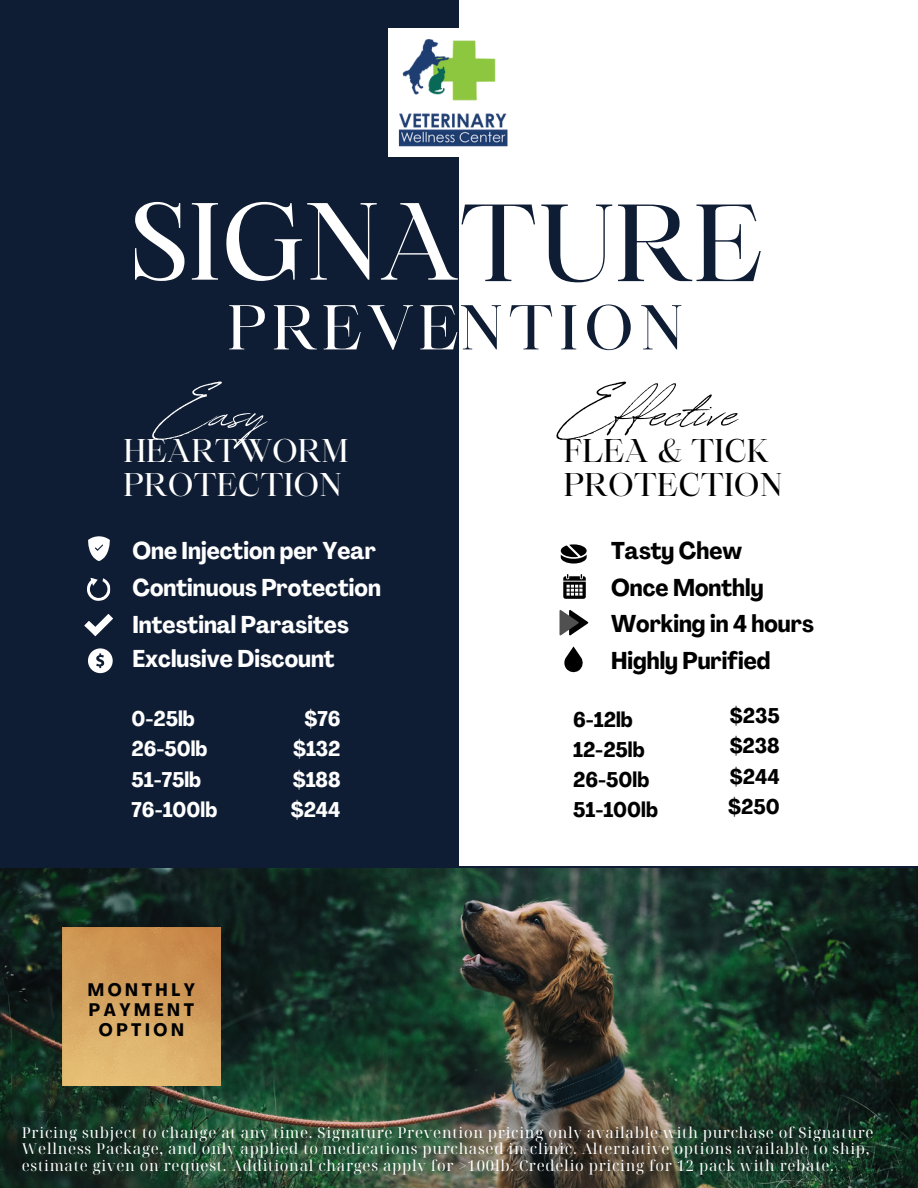
<style>
.page{position:relative;width:918px;height:1188px;background:#0f1d34}
.page>*{position:absolute;margin:0;border:0;box-sizing:border-box;transform-origin:0 0}
.t1{font:105px "Maharlika";color:#fff}
.t2{font:74.25px "Revive 80 Signature";color:#000}
.t3{font:74.25px "Revive 80 Signature";color:#fff}
.t4{font:60.6px "Maharlika";letter-spacing:.075em;color:#fff}
.t5{font:31.5px/33.8px "Maharlika";color:#fff}
.t6{font:31.5px/33.8px "Maharlika";color:#000}
.t7{font:700 condensed 24px "Agrandir";color:#fff}
.t8{font:700 condensed 24px "Agrandir";color:#000}
.t9{font:700 condensed 21px "Agrandir";color:#000}
.t10{font:700 condensed 21px "Agrandir";color:#fff}
.t11{font:700 condensed 17.85px/20.2px "Agrandir";letter-spacing:.2em;color:#000;text-align:center}
.t12{font:15px/16.8px "Noto Serif Display";letter-spacing:.05em;color:#fff}
.s1{color:#0f1d34}
</style>
<div class="page">
<img style="left:0;top:868px;width:918px;height:320px">
<div style="left:459px;top:0;width:459px;height:866px;background:#fff"></div>
<svg style="left:88px;top:536px;width:22px;height:25px"></svg>
<img style="left:388px;top:29px;width:120px;height:128px">
<img style="left:63px;top:928px;width:157px;height:157px">
<svg style="left:87px;top:577px;width:24px;height:24px"></svg>
<svg style="left:88px;top:648px;width:25px;height:25px"></svg>
<svg style="left:84px;top:614px;width:29px;height:22px"></svg>
<svg style="left:563px;top:574px;width:23px;height:25px"></svg>
<svg style="left:561px;top:544px;width:26px;height:20px"></svg>
<svg style="left:564px;top:646px;width:19px;height:27px"></svg>
<svg style="left:560px;top:610px;width:28px;height:25px"></svg>
<h1 class="t1" style="left:130px;top:199px;width:635px">SIGNA<span class="s1">TURE</span></h1>
<h3 class="t4" style="left:227px;top:303px;width:457px">PREVE<span class="s1">NTION</span></h3>
<p class="t3" style="left:159px;top:356px;width:109px">Easy</p>
<p class="t5" style="left:123px;top:437px;width:227px">HEARTWORM<br>PROTECTION</p>
<p class="t2" style="left:564px;top:356px;width:176px">Ef ective</p>
<p class="t6" style="left:564px;top:437px;width:220px">FLEA &amp; TICK<br>PROTECTION</p>
<p class="t7" style="left:132px;top:541px;width:245px">One Injection per Year</p>
<p class="t8" style="left:611px;top:541px;width:133px">Tasty Chew</p>
<p class="t7" style="left:132px;top:578px;width:250px">Continuous Protection</p>
<p class="t8" style="left:611px;top:578px;width:154px">Once Monthly</p>
<p class="t7" style="left:132px;top:615px;width:218px">Intestinal Parasites</p>
<p class="t8" style="left:611px;top:614px;width:204px">Working in 4 hours</p>
<p class="t7" style="left:132px;top:649px;width:204px">Exclusive Discount</p>
<p class="t8" style="left:611px;top:651px;width:161px">Highly Purified</p>
<p class="t10" style="left:132px;top:710px;width:65px">0-25lb</p>
<p class="t10" style="left:132px;top:740px;width:78px">26-50lb</p>
<p class="t10" style="left:132px;top:771px;width:71px">51-75lb</p>
<p class="t10" style="left:132px;top:801px;width:87px">76-100lb</p>
<p class="t11" style="left:88px;top:981px;width:109px">MONTHLY<br>PAYMENT<br>OPTION</p>
<p class="t10" style="left:305px;top:710px;width:38px">$76</p>
<p class="t10" style="left:293px;top:740px;width:49px">$132</p>
<p class="t10" style="left:293px;top:771px;width:49px">$188</p>
<p class="t10" style="left:291px;top:801px;width:51px">$244</p>
<h1 class="t9" style="left:573px;top:711px;width:61px">6-12lb</h1>
<h3 class="t9" style="left:573px;top:741px;width:73px">12-25lb</h3>
<h2 class="t9" style="left:573px;top:771px;width:78px">26-50lb</h2>
<p class="t9" style="left:573px;top:801px;width:86px">51-100lb</p>
<p class="t9" style="left:730px;top:707px;width:51px">$235</p>
<p class="t9" style="left:730px;top:738px;width:52px">$238</p>
<p class="t9" style="left:730px;top:768px;width:51px">$244</p>
<p class="t9" style="left:728px;top:798px;width:53px">$250</p>
<p class="t12" style="left:22px;top:1123px;width:853px">Pricing subject to change at any time. Signature Prevention pricing only available with purchase of Signature<br>Wellness Package, and only applied to medications purchased in-clinic. Alternative options available to ship, estimate given on request. Additional charges apply for &gt;100lb. Credelio pricing for 12 pack with rebate.</p>
</div>
